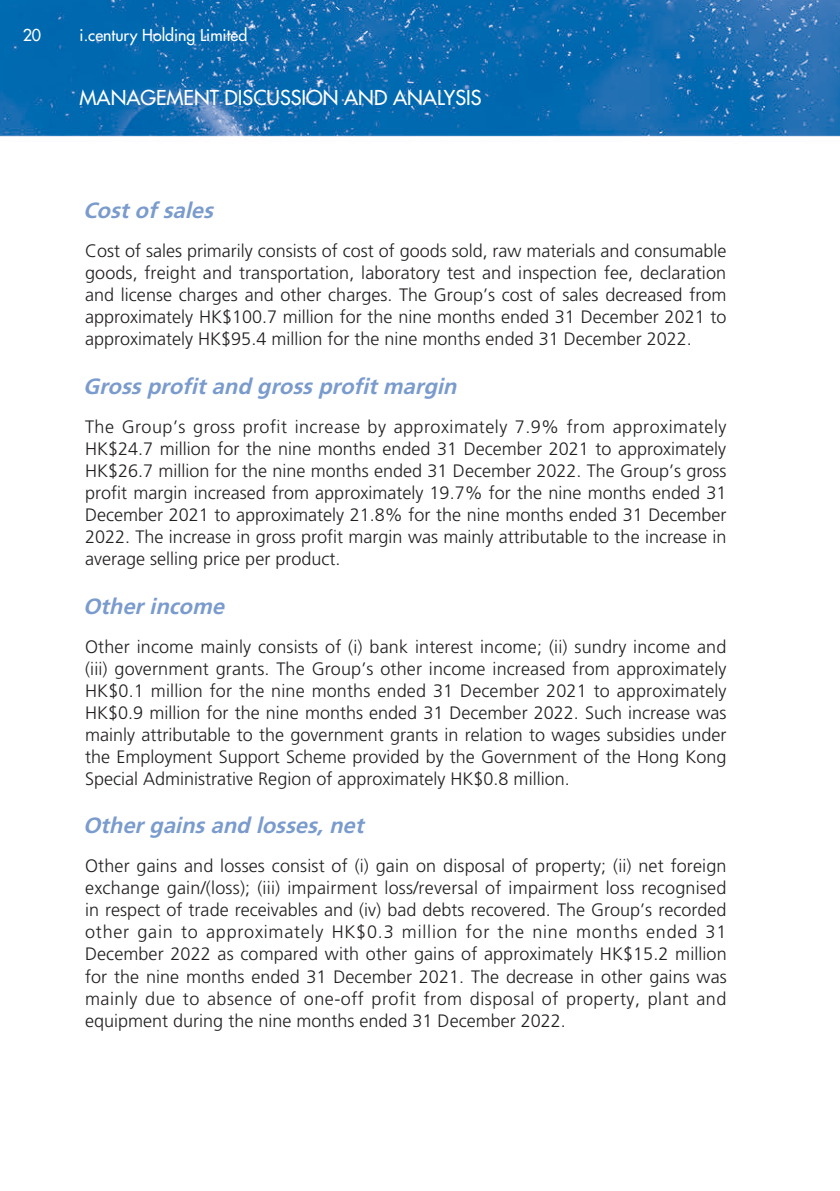
<style>
.page{position:relative;width:840px;height:1191px;background:#fff}
.page>*{position:absolute;margin:0;border:0;box-sizing:border-box;transform-origin:0 0}
._02_Heading_2{font:italic 700 22px "Frutiger LT Std";color:#7a9bcd}
.t1{font:500 20px "Futura Std";color:#fff}
._00_Body_text{font:300 18px/22px "Frutiger LT Std";color:#231f20;text-align:justify}
.t2{font:500 16px "Futura Std";color:#fff}
</style>
<div class="page">
<img style="left:0;top:0;width:839px;height:137px">
<p class="t2" style="left:23px;top:25px;width:20px">20</p>
<p class="t2" style="left:80px;top:25px;width:169px">i.century Holding Limited</p>
<p class="t1" style="left:80px;top:85px;width:403px">MANAGEMENT DISCUSSION AND ANALYSIS</p>
<p class="_02_Heading_2" style="left:83px;top:198px;width:137px">Costofsales</p>
<p class="_00_Body_text" style="left:85px;top:240px;width:642px">Cost of sales primarily consists of cost of goods sold, raw materials and consumable goods, freight and transportation, laboratory test and inspection fee, declaration and license charges and other charges. The Group’s cost of sales decreased from approximately HK$100.7 million for the nine months ended 31 December 2021 to approximately HK$95.4 million for the nine months ended 31 December 2022.</p>
<p class="_02_Heading_2" style="left:83px;top:373px;width:380px">Grossprofitand grossprofitmargin</p>
<p class="_00_Body_text" style="left:85px;top:416px;width:642px">The Group’s gross profit increase by approximately 7.9% from approximately HK$24.7 million for the nine months ended 31 December 2021 to approximately HK$26.7 million for the nine months ended 31 December 2022. The Group’s gross profit margin increased from approximately 19.7% for the nine months ended 31<br>December 2021 to approximately 21.8% for the nine months ended 31 December 2022. The increase in gross profit margin was mainly attributable to the increase in average selling price per product.</p>
<p class="_02_Heading_2" style="left:83px;top:593px;width:148px">Otherincome</p>
<p class="_00_Body_text" style="left:85px;top:636px;width:642px">Other income mainly consists of (i) bank interest income; (ii) sundry income and (iii) government grants. The Group’s other income increased from approximately HK$0.1 million for the nine months ended 31 December 2021 to approximately HK$0.9 million for the nine months ended 31 December 2022. Such increase was mainly attributable to the government grants in relation to wages subsidies under the Employment Support Scheme provided by the Government of the Hong Kong Special Administrative Region of approximately HK$0.8 million.</p>
<p class="_02_Heading_2" style="left:83px;top:813px;width:287px">Othergains and losses,net</p>
<p class="_00_Body_text" style="left:85px;top:855px;width:642px">Other gains and losses consist of (i) gain on disposal of property; (ii) net foreign exchange gain/(loss); (iii) impairment loss/reversal of impairment loss recognised in respect of trade receivables and (iv) bad debts recovered. The Group’s recorded other gain to approximately HK$0.3 million for the nine months ended 31<br>December 2022 as compared with other gains of approximately HK$15.2 million for the nine months ended 31 December 2021. The decrease in other gains was mainly due to absence of one-off profit from disposal of property, plant and equipment during the nine months ended 31 December 2022.</p>
</div>
